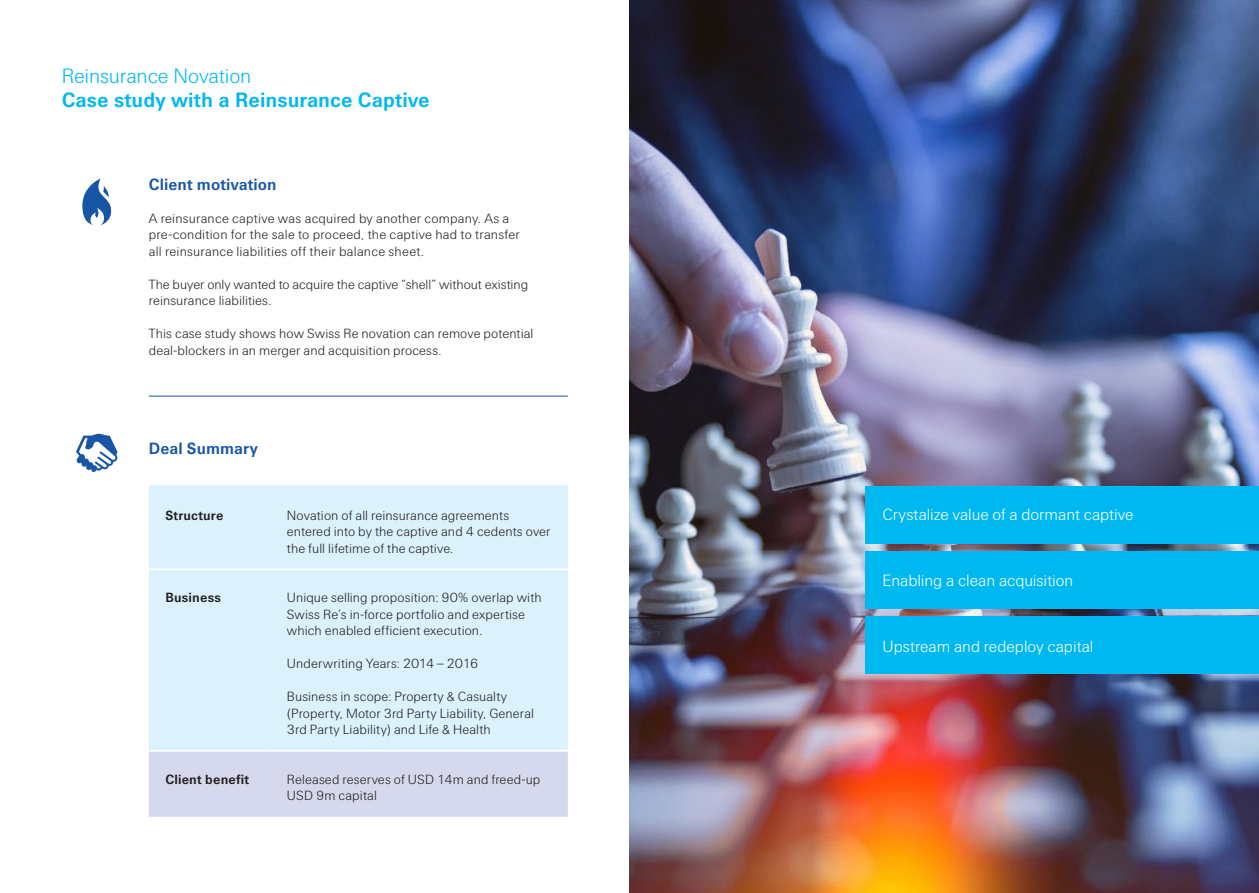
<style>
.page{position:relative;width:1259px;height:893px;background:#fff}
.page>*{position:absolute;margin:0;border:0;box-sizing:border-box;transform-origin:0 0}
.t1{font:700 21px "Swiss Re Sans OT";color:#00b8f0}
.t2{font:300 21px "Swiss Re Sans OT";letter-spacing:-.01em;color:#00b8f0}
.t3{font:300 16.5px "Swiss Re Sans OT";color:#fff}
.t4{font:700 16.5px "Swiss Re Sans OT";letter-spacing:.005em;color:#1855a5}
.t5{font:300 13.5px/16.5px "Swiss Re Sans OT";letter-spacing:.01em;color:#231f20}
.t6{font:700 13.5px "Swiss Re Sans OT";letter-spacing:.015em;color:#231f20}
</style>
<div class="page">
<img style="left:629px;top:0;width:630px;height:893px">
<div style="left:149px;top:485px;width:419px;height:265px;background:#dbf2fc"></div>
<div style="left:149px;top:752px;width:419px;height:65px;background:#d6d9ed"></div>
<hr style="left:149px;top:568px;width:121px;height:2px;background:#fff">
<hr style="left:270px;top:568px;width:298px;height:2px;background:#fff">
<hr style="left:149px;top:396px;width:419px;height:1px;background:#1855a5">
<svg style="left:82px;top:179px;width:29px;height:46px"></svg>
<svg style="left:76px;top:433px;width:42px;height:39px"></svg>
<div style="left:865px;top:486px;width:394px;height:57px;background:#00b8f0"></div>
<div style="left:865px;top:551px;width:394px;height:58px;background:#00b8f0"></div>
<div style="left:865px;top:616px;width:394px;height:58px;background:#00b8f0"></div>
<h1 class="t2" style="left:62px;top:63px;width:191px">Reinsurance Novation</h1>
<h1 class="t1" style="left:62px;top:88px;width:369px">Case study with a Reinsurance Captive</h1>
<p class="t4" style="left:149px;top:174px;width:129px">Client motivation</p>
<p class="t5" style="left:149px;top:210px;width:372px">A reinsurance captive was acquired by another company. As a pre-condition for the sale to proceed, the captive had to transfer all reinsurance liabilities off their balance sheet.</p>
<p class="t5" style="left:149px;top:276px;width:381px">The buyer only wanted to acquire the captive “shell” without existing reinsurance liabilities.</p>
<p class="t5" style="left:149px;top:326px;width:386px">This case study shows how Swiss Re novation can remove potential deal-blockers in an merger and acquisition process.</p>
<p class="t4" style="left:149px;top:438px;width:110px">Deal Summary</p>
<p class="t6" style="left:165px;top:507px;width:60px">Structure</p>
<p class="t5" style="left:287px;top:507px;width:265px">Novation of all reinsurance agreements entered into by the captive and 4 cedents over the full lifetime of the captive.</p>
<p class="t6" style="left:165px;top:590px;width:57px">Business</p>
<p class="t5" style="left:287px;top:590px;width:256px">Unique selling proposition: 90% overlap with<br>Swiss Re’s in-force portfolio and expertise which enabled efficient execution.</p>
<p class="t5" style="left:287px;top:656px;width:193px">Underwriting Years: 2014‒ 2016</p>
<p class="t5" style="left:287px;top:689px;width:249px">Business in scope: Property &amp; Casualty (Property, Motor 3rd Party Liability, General<br>3rd Party Liability) and Life &amp; Health</p>
<p class="t6" style="left:165px;top:771px;width:85px">Client benefit</p>
<p class="t5" style="left:287px;top:771px;width:255px">Released reserves of USD 14m and freed-up<br>USD 9m capital</p>
<p class="t3" style="left:882px;top:505px;width:253px">Crystalize value of a dormant captive</p>
<p class="t3" style="left:882px;top:571px;width:192px">Enabling a clean acquisition</p>
<p class="t3" style="left:882px;top:637px;width:212px">Upstream and redeploy capital</p>
</div>
